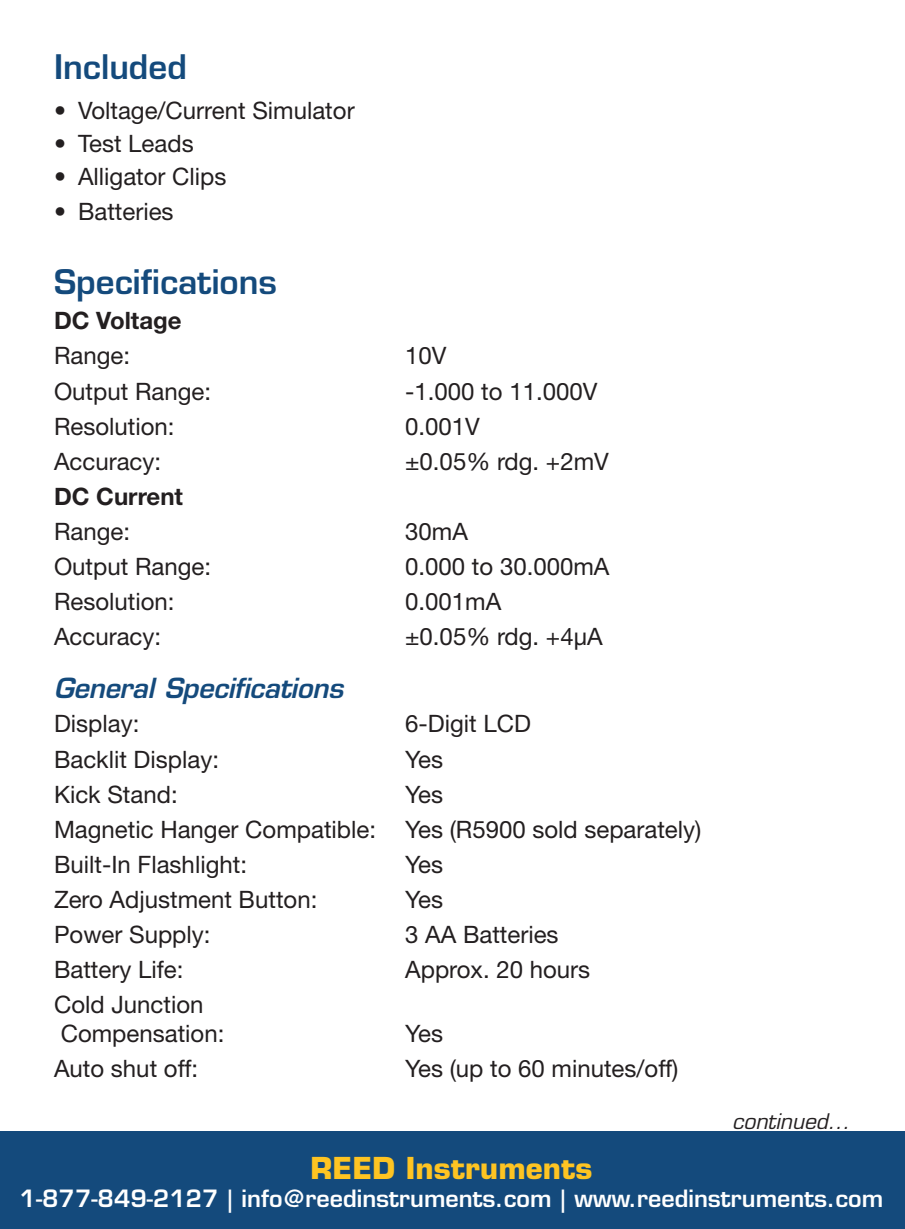
<style>
.page{position:relative;width:905px;height:1229px;background:#fff}
.page>*{position:absolute;margin:0;border:0;box-sizing:border-box;transform-origin:0 0}
.t1{font:600 33px "Eurostile LT Std";color:#144a7c}
.t2{font:700 29.4px "Eurostile LT Std";color:#fec422}
.t3{font:italic 600 27px "Eurostile LT Std";letter-spacing:-.01em;color:#144a7c}
.t4{font:24px/35.1px "Helvetica Neue LT Std";color:#231f20}
.t5{font:700 24px "Helvetica Neue LT Std";color:#231f20}
.t6{font:600 23.4px "Eurostile LT Std";color:#fff}
.t7{font:italic 21px "Eurostile LT Std";color:#231f20}
</style>
<div class="page">
<div style="left:0;top:1131px;width:904px;height:97px;background:#144a7c"></div>
<h1 class="t1" style="left:54px;top:46px;width:134px">Included</h1>
<p class="t4" style="left:54px;top:93px;width:302px">• Voltage/Current Simulator</p>
<p class="t4" style="left:54px;top:126px;width:141px">• Test Leads</p>
<p class="t4" style="left:54px;top:158px;width:174px">• Alligator Clips</p>
<p class="t4" style="left:54px;top:194px;width:121px">• Batteries</p>
<h1 class="t1" style="left:54px;top:261px;width:224px">Specifications</h1>
<p class="t5" style="left:54px;top:306px;width:129px">DC Voltage</p>
<p class="t4" style="left:54px;top:338px;width:78px">Range:</p>
<p class="t4" style="left:405px;top:338px;width:43px">10V</p>
<p class="t4" style="left:54px;top:373px;width:158px">Output Range:</p>
<p class="t4" style="left:405px;top:373px;width:194px">-1.000 to 11.000V</p>
<p class="t4" style="left:54px;top:408px;width:122px">Resolution:</p>
<p class="t4" style="left:405px;top:408px;width:76px">0.001V</p>
<p class="t4" style="left:54px;top:443px;width:109px">Accuracy:</p>
<p class="t4" style="left:405px;top:443px;width:205px">±0.05% rdg. +2mV</p>
<p class="t5" style="left:54px;top:481px;width:130px">DC Current</p>
<p class="t4" style="left:54px;top:513px;width:78px">Range:</p>
<p class="t4" style="left:405px;top:513px;width:64px">30mA</p>
<p class="t4" style="left:54px;top:549px;width:158px">Output Range:</p>
<p class="t4" style="left:405px;top:549px;width:206px">0.000 to 30.000mA</p>
<p class="t4" style="left:54px;top:584px;width:122px">Resolution:</p>
<p class="t4" style="left:405px;top:584px;width:98px">0.001mA</p>
<p class="t4" style="left:54px;top:619px;width:109px">Accuracy:</p>
<p class="t4" style="left:405px;top:619px;width:199px">±0.05% rdg. +4μA</p>
<p class="t3" style="left:54px;top:671px;width:290px">General Specifications</p>
<p class="t4" style="left:54px;top:706px;width:87px">Display:</p>
<p class="t4" style="left:405px;top:706px;width:127px">6-Digit LCD</p>
<p class="t4" style="left:54px;top:741px;width:166px">Backlit Display:</p>
<p class="t4" style="left:405px;top:741px;width:39px">Yes</p>
<p class="t4" style="left:54px;top:776px;width:125px">Kick Stand:</p>
<p class="t4" style="left:54px;top:776px;width:649px;text-indent:351px">Yes<br>Magnetic Hanger Compatible: Yes (R5900 sold separately)<br>Built-In Flashlight:</p>
<p class="t4" style="left:405px;top:846px;width:39px">Yes</p>
<p class="t4" style="left:54px;top:881px;width:265px">Zero Adjustment Button:</p>
<p class="t4" style="left:405px;top:881px;width:39px">Yes</p>
<p class="t4" style="left:54px;top:916px;width:158px">Power Supply:</p>
<p class="t4" style="left:405px;top:916px;width:155px">3 AA Batteries</p>
<p class="t4" style="left:54px;top:952px;width:131px">Battery Life:</p>
<p class="t4" style="left:405px;top:952px;width:186px">Approx. 20 hours</p>
<p class="t4" style="left:54px;top:990px;width:172px;line-height:28.2px">Cold Junction<br>Compensation:</p>
<p class="t4" style="left:405px;top:1015px;width:39px">Yes</p>
<p class="t4" style="left:54px;top:1050px;width:146px">Auto shut off:</p>
<p class="t4" style="left:405px;top:1050px;width:274px">Yes (up to 60 minutes/off)</p>
<p class="t7" style="left:732px;top:1108px;width:119px">continued...</p>
<p class="t2" style="left:310px;top:1149px;width:283px">REED Instruments</p>
<p class="t6" style="left:20px;top:1183px;width:865px">1-877-849-2127 | info@reedinstruments.com | www.reedinstruments.com</p>
</div>
